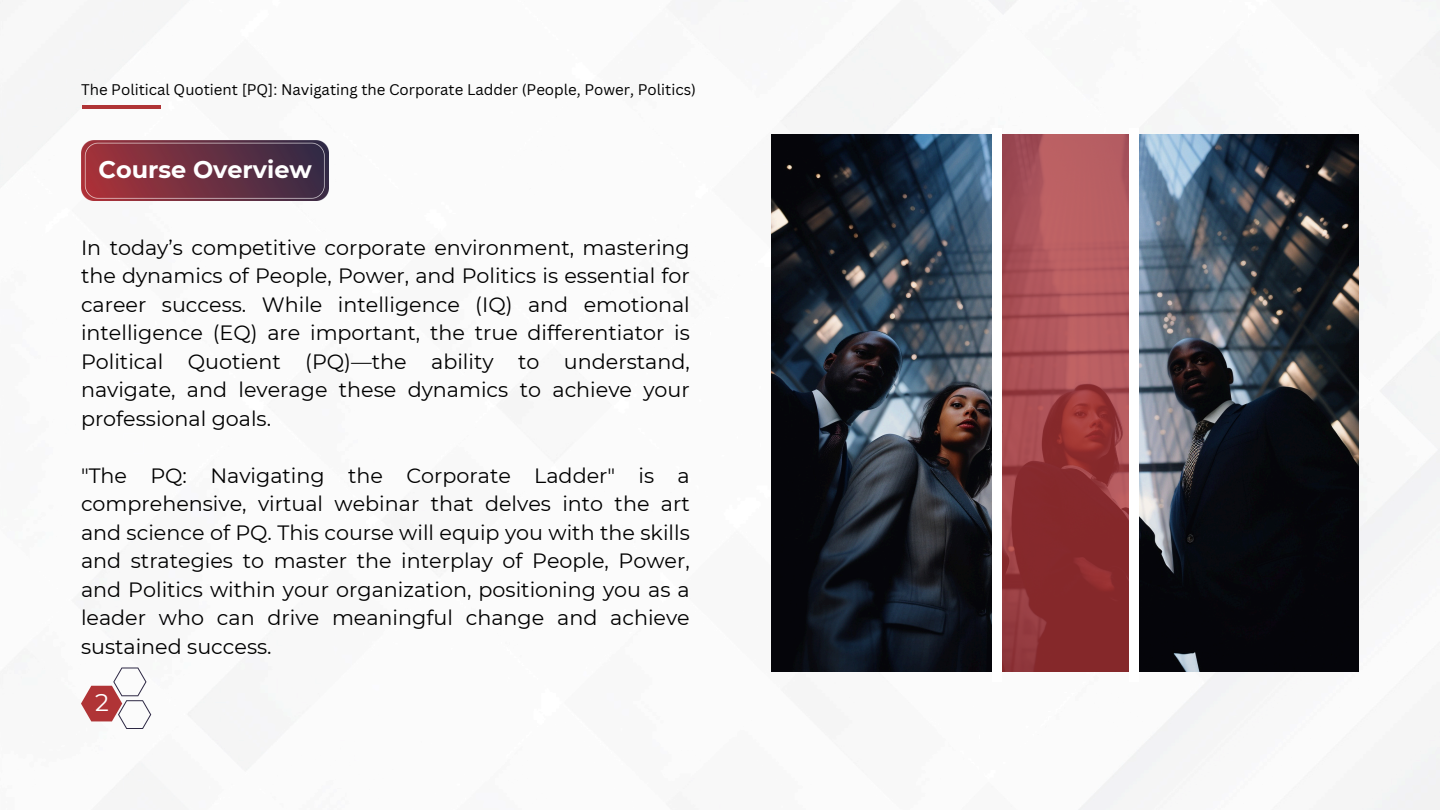
<style>
.page{position:relative;width:1440px;height:810px;background:#fff}
.page>*{position:absolute;margin:0;border:0;box-sizing:border-box;transform-origin:0 0}
.t1{font:24.2px "Montserrat";color:#fff}
.t2{font:700 23.9px "Montserrat";color:#fff}
.t3{font:20.7px/28.5px "Montserrat";color:#000;text-align:justify}
.t4{font:15px "Canva Sans";color:#000}
</style>
<div class="page">
<img style="left:0;top:0;width:1440px;height:810px">
<hr style="left:82px;top:105px;width:78px;height:4px;background:#b03436">
<svg style="left:81px;top:668px;width:70px;height:61px"></svg>
<img style="left:772px;top:134px;width:587px;height:538px">
<svg style="left:1002px;top:134px;width:127px;height:538px;background:#9f4447"></svg>
<div style="left:992px;top:128px;width:10px;height:554px;background:#fff"></div>
<div style="left:1129px;top:128px;width:10px;height:554px;background:#fff"></div>
<img style="left:81px;top:140px;width:247px;height:60px">
<p class="t4" style="left:81px;top:79px;width:617px">The Political Quotient [PQ]: Navigating the Corporate Ladder (People, Power, Politics)</p>
<p class="t2" style="left:98px;top:155px;width:215px">Course Overview</p>
<h1 class="t3" style="left:81px;top:233px;width:610px">In today’s competitive corporate environment, mastering the dynamics of People, Power, and Politics is essential for career success. While intelligence (IQ) and emotional intelligence (EQ) are important, the true differentiator is Political Quotient (PQ)—the ability to understand, navigate, and leverage these dynamics to achieve your professional goals.</h1>
<h2 class="t3" style="left:81px;top:461px;width:610px">"The PQ: Navigating the Corporate Ladder" is a comprehensive, virtual webinar that delves into the art and science of PQ. This course will equip you with the skills and strategies to master the interplay of People, Power, and Politics within your organization, positioning you as a leader who can drive meaningful change and achieve sustained success.</h2>
<h2 class="t1" style="left:95px;top:687px;width:15px">2</h2>
</div>
